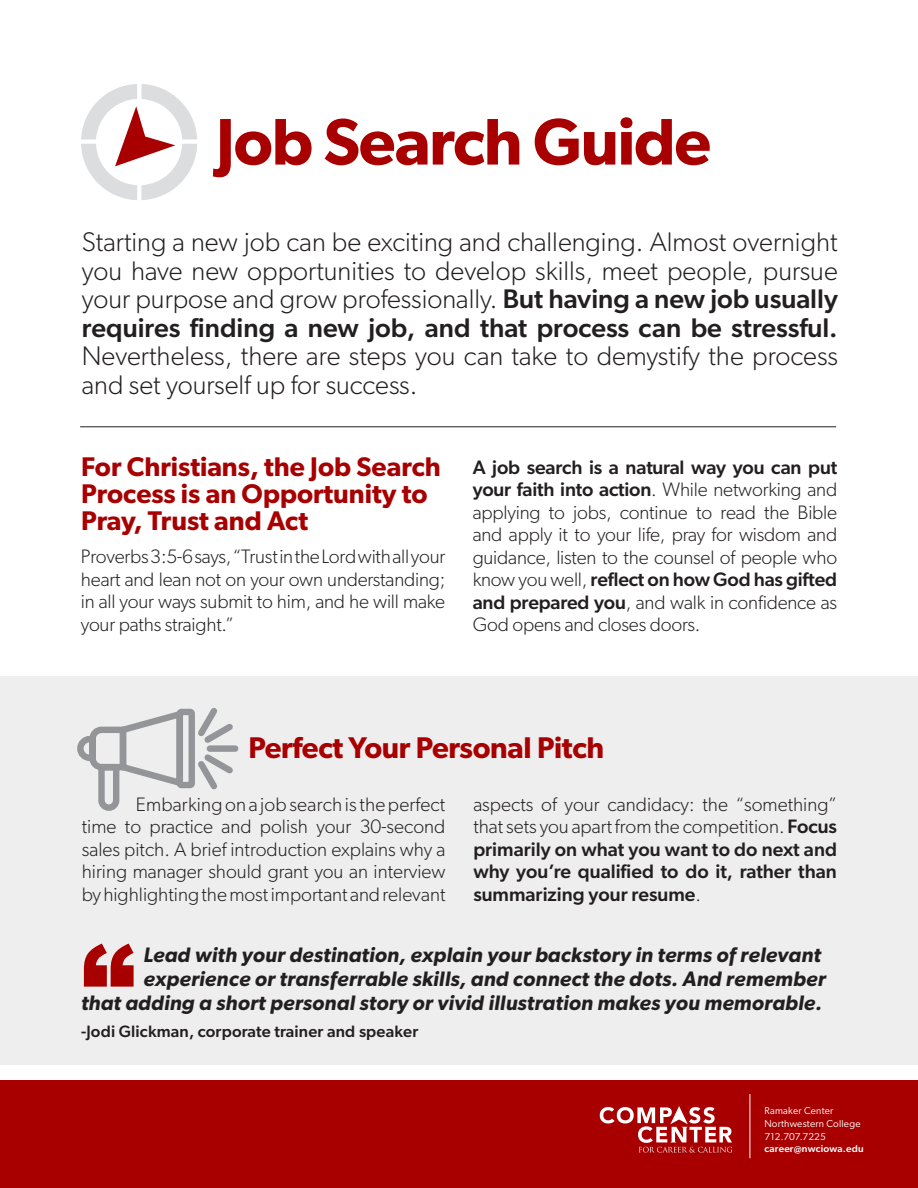
<style>
.page{position:relative;width:918px;height:1188px;background:#fff}
.page>*{position:absolute;margin:0;border:0;box-sizing:border-box;transform-origin:0 0}
.t1{font:900 108px "Arial";color:#a80000}
.t2{font:600 66px "Gibson";letter-spacing:-.02em;color:#a80000}
.t3{font:600 30px "Gibson";letter-spacing:-.01em;color:#a80000}
.t4{font:300 27px/28.5px "Gibson";color:#231f20;text-align:justify}
.t5{font:600 27px/27px "Gibson";color:#a80000}
.t6{font:italic 600 21px/24px "Gibson";letter-spacing:.01em;color:#231f20;text-align:right}
.t7{font:300 19.5px/22.5px "Gibson";letter-spacing:-.01em;color:#231f20;text-align:justify}
.t8{font:500 19.5px/22.5px "Gibson";color:#231f20;text-align:justify}
.t9{font:500 16.5px "Gibson";letter-spacing:.01em;color:#231f20}
.t10{font:10.05px/12.9px "Gibson";letter-spacing:.02em;color:#fff}
.t11{font:500 10.05px "Gibson";letter-spacing:.02em;color:#fff}
.s1{font-weight:500}
.s2{font-weight:300}
</style>
<div class="page">
<div style="left:0;top:1080px;width:918px;height:108px;background:#a80000"></div>
<div style="left:0;top:676px;width:918px;height:389px;background:#eeeeef"></div>
<svg style="left:81px;top:84px;width:116px;height:116px"></svg>
<svg style="left:600px;top:1106px;width:132px;height:47px"></svg>
<hr style="left:750px;top:1094px;width:1px;height:64px;background:#fff">
<svg style="left:77px;top:708px;width:162px;height:103px"></svg>
<hr style="left:80px;top:426px;width:756px;height:1px;background:#231f20">
<h2 class="t2" style="left:216px;top:102px;width:497px">Job Search Guide</h2>
<p class="t4" style="left:82px;top:227px;width:758px">Starting a new job can be exciting and challenging. Almost overnight you have new opportunities to develop skills, meet people, pursue your purpose and grow professionally. <span class="s1">But having a new job usually requires finding a new job, and that process can be stressful.</span></p>
<h3 class="t4" style="left:82px;top:341px;width:758px">Nevertheless, there are steps you can take to demystify the process and set yourself up for success.</h3>
<h3 class="t5" style="left:81px;top:453px;width:361px">For Christians, the Job Search<br>Process is an Opportunity to<br>Pray, Trust and Act</h3>
<p class="t7" style="left:81px;top:545px;width:366px">Proverbs 3:5-6 says, “Trust in the Lord with all your heart and lean not on your own understanding; in all your ways submit to him, and he will make your paths straight.”</p>
<p class="t7" style="left:473px;top:455px;width:366px"><span class="s1">A job search is a natural way you can put your faith into action</span>. While networking and applying to jobs, continue to read the Bible and apply it to your life, pray for wisdom and guidance, listen to the counsel of people who know you well, <span class="s1">reflect on how God has gifted and prepared you</span>, and walk in confidence as God opens and closes doors.</p>
<h3 class="t3" style="left:248px;top:730px;width:357px">Perfect Your Personal Pitch</h3>
<p class="t7" style="left:82px;top:793px;width:365px;text-indent:54px">Embarking on a job search is the perfect time to practice and polish your 30-second sales pitch. A brief introduction explains why a hiring manager should grant you an interview by highlighting the most important and relevant</p>
<h1 class="t1" style="left:81px;top:905px;width:55px">“</h1>
<p class="t8" style="left:473px;top:792px;width:365px"><span class="s2">aspects of your candidacy: the “something” that sets you apart from the competition.</span> Focus primarily on what you want to do next and why you’re qualified to do it, rather than summarizing your resume<span class="s2">.</span></p>
<p class="t6" style="left:81px;top:942px;width:746px">Lead with your destination, explain your backstory in terms of relevant experience or transferrable skills, and connect the dots. And remember<br>that adding a short personal story or vivid illustration makes you memorable.</p>
<p class="t9" style="left:81px;top:1021px;width:339px">-Jodi Glickman, corporate trainer and speaker</p>
<p class="t10" style="left:764px;top:1104px;width:98px">Ramaker Center<br>Northwestern College<br>712.707.7225</p>
<p class="t11" style="left:764px;top:1143px;width:101px">career@nwciowa.edu</p>
</div>
